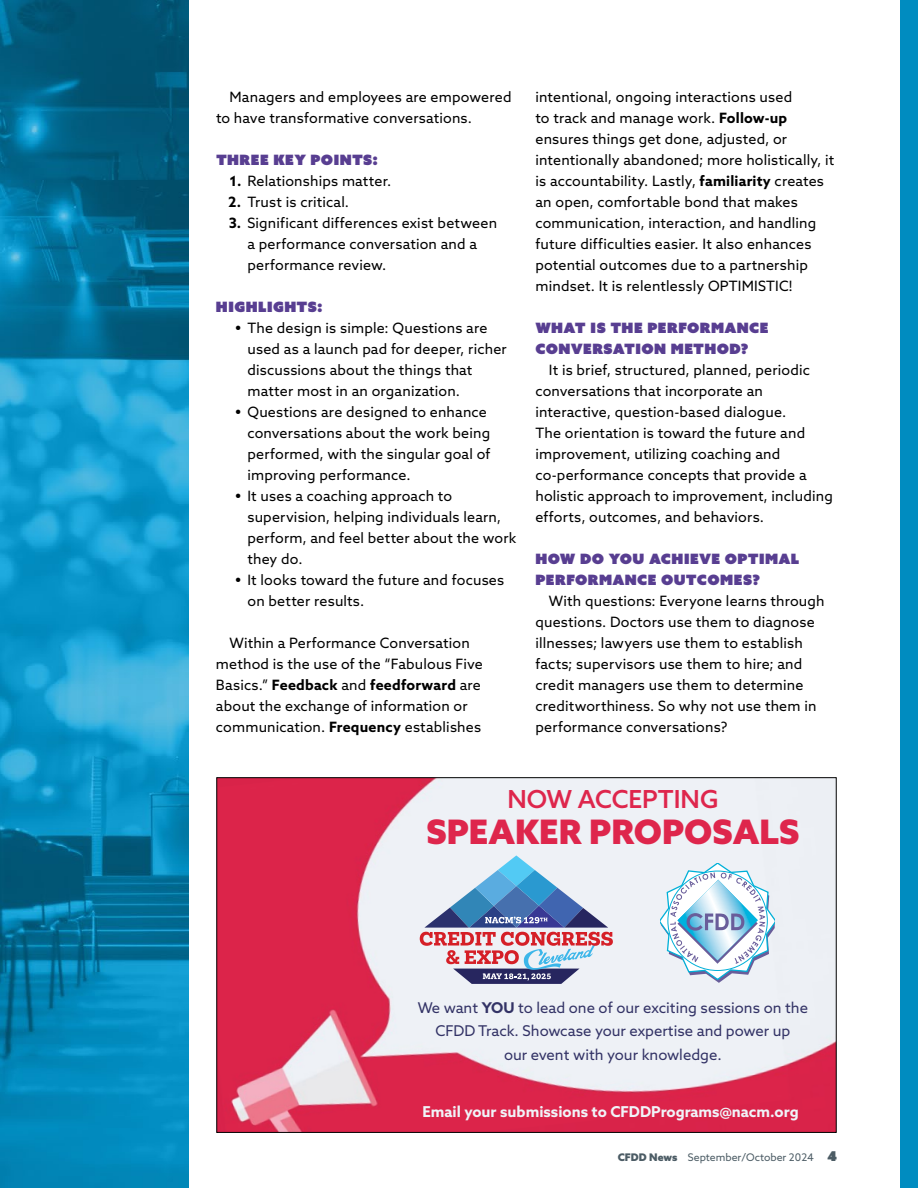
<style>
.page{position:relative;width:918px;height:1188px;background:#fff}
.page>*{position:absolute;margin:0;border:0;box-sizing:border-box;transform-origin:0 0}
.t1{font:900 33.75px "Azo Sans";color:#de264c}
.t2{font:500 24.9px "Azo Sans";color:#de264c}
.t3{font:700 15px "Azo Sans";color:#f0f3f8}
.t4{font:14.85px/23.7px "Azo Sans";color:#336;text-align:center}
.t5{font:14.25px/21px "Azo Sans";letter-spacing:.01em;color:#000}
.t6{font:14.25px/21px "Azo Sans Uber";letter-spacing:.025em;color:#583e91}
.t7{font:10.5px "Azo Sans";color:#4c5c65}
.s1{font-weight:700}
.s2{font-family:"Azo Sans Uber"}
.s3{font-weight:900}
.s4{font-family:"Azo Sans Uber";font-size:13.5px}
</style>
<div class="page">
<img style="left:0;top:0;width:189px;height:1188px">
<div style="left:900px;top:0;width:18px;height:1188px;background:#008cc0"></div>
<img style="left:218px;top:779px;width:617px;height:352px">
<svg style="left:420px;top:855px;width:193px;height:129px;background:#afb3ca"></svg>
<svg style="left:660px;top:863px;width:115px;height:120px"></svg>
<p class="t5" style="left:216px;top:86px;width:297px;text-indent:13px">Managers and employees are empowered to have transformative conversations.</p>
<p class="t6" style="left:216px;top:149px;width:164px">THREE KEY POINTS:</p>
<p class="t5" style="left:230px;top:170px;width:163px"><span class="s1">1.</span> Relationships matter.</p>
<p class="t5" style="left:228px;top:191px;width:122px"><span class="s1">2.</span> Trust is critical.</p>
<p class="t5" style="left:247px;top:212px;width:251px;text-indent:-19px"><span class="s1">3.</span> Significant differences exist between a performance conversation and a performance review.</p>
<p class="t6" style="left:216px;top:296px;width:108px">HIGHLIGHTS:</p>
<p class="t5" style="left:235px;top:317px;width:254px"><span class="s2">·</span> The design is simple: Questions are</p>
<p class="t5" style="left:247px;top:338px;width:261px">used as a launch pad for deeper, richer</p>
<p class="t5" style="left:247px;top:359px;width:226px">discussions about the things that</p>
<p class="t5" style="left:247px;top:380px;width:214px">matter most in an organization.</p>
<p class="t5" style="left:235px;top:401px;width:253px"><span class="s2">·</span> Questions are designed to enhance</p>
<p class="t5" style="left:247px;top:422px;width:244px">conversations about the work being</p>
<p class="t5" style="left:247px;top:443px;width:244px">performed, with the singular goal of</p>
<p class="t5" style="left:247px;top:464px;width:165px">improving performance.</p>
<p class="t5" style="left:235px;top:485px;width:218px"><span class="s2">·</span> It uses a coaching approach to</p>
<p class="t5" style="left:247px;top:506px;width:255px">supervision, helping individuals learn,</p>
<p class="t5" style="left:247px;top:527px;width:270px">perform, and feel better about the work</p>
<p class="t5" style="left:247px;top:548px;width:57px">they do.</p>
<p class="t5" style="left:235px;top:569px;width:270px"><span class="s2">·</span> It looks toward the future and focuses</p>
<p class="t5" style="left:247px;top:590px;width:118px">on better results.</p>
<p class="t5" style="left:216px;top:632px;width:268px;text-indent:14px">Within a Performance Conversation method is the use of the “Fabulous Five Basics.” <span class="s1">Feedback</span> and <span class="s1">feedforward</span> are about the exchange of information or communication. <span class="s1">Frequency</span> establishes</p>
<p class="t5" style="left:535px;top:86px;width:300px">intentional, ongoing interactions used<br>to track and manage work. <span class="s1">Follow-up </span>ensures things get done, adjusted, or intentionally abandoned; more holistically, it is accountability. Lastly, <span class="s1">familiarity</span> creates an open, comfortable bond that makes communication, interaction, and handling future difficulties easier. It also enhances potential outcomes due to a partnership mindset. It is relentlessly OPTIMISTIC!</p>
<p class="t6" style="left:535px;top:317px;width:235px">WHAT IS THE PERFORMANCE<br>CONVERSATION METHOD?</p>
<p class="t5" style="left:535px;top:359px;width:299px;text-indent:13px">It is brief, structured, planned, periodic conversations that incorporate an interactive, question-based dialogue.<br>The orientation is toward the future and improvement, utilizing coaching and co-performance concepts that provide a holistic approach to improvement, including efforts, outcomes, and behaviors.</p>
<p class="t6" style="left:535px;top:548px;width:265px">HOW DO YOU ACHIEVE OPTIMAL<br>PERFORMANCE OUTCOMES?</p>
<p class="t5" style="left:535px;top:590px;width:291px;text-indent:13px">With questions: Everyone learns through questions. Doctors use them to diagnose illnesses; lawyers use them to establish facts; supervisors use them to hire; and credit managers use them to determine creditworthiness. So why not use them in performance conversations?</p>
<h2 class="t2" style="left:508px;top:783px;width:212px">NOW ACCEPTING</h2>
<h1 class="t1" style="left:426px;top:809px;width:374px">SPEAKER PROPOSALS</h1>
<p class="t4" style="left:418px;top:995px;width:392px">We want <span class="s1">YOU</span> to lead one of our exciting sessions on the<br>CFDD Track. Showcase your expertise and power up<br>our event with your knowledge.</p>
<p class="t3" style="left:422px;top:1102px;width:378px">Email your submissions to CFDDPrograms@nacm.org</p>
<p class="t7" style="left:618px;top:1151px;width:221px"><span class="s3">CFDD News</span> September/October 2024 <span class="s4">4</span></p>
</div>
